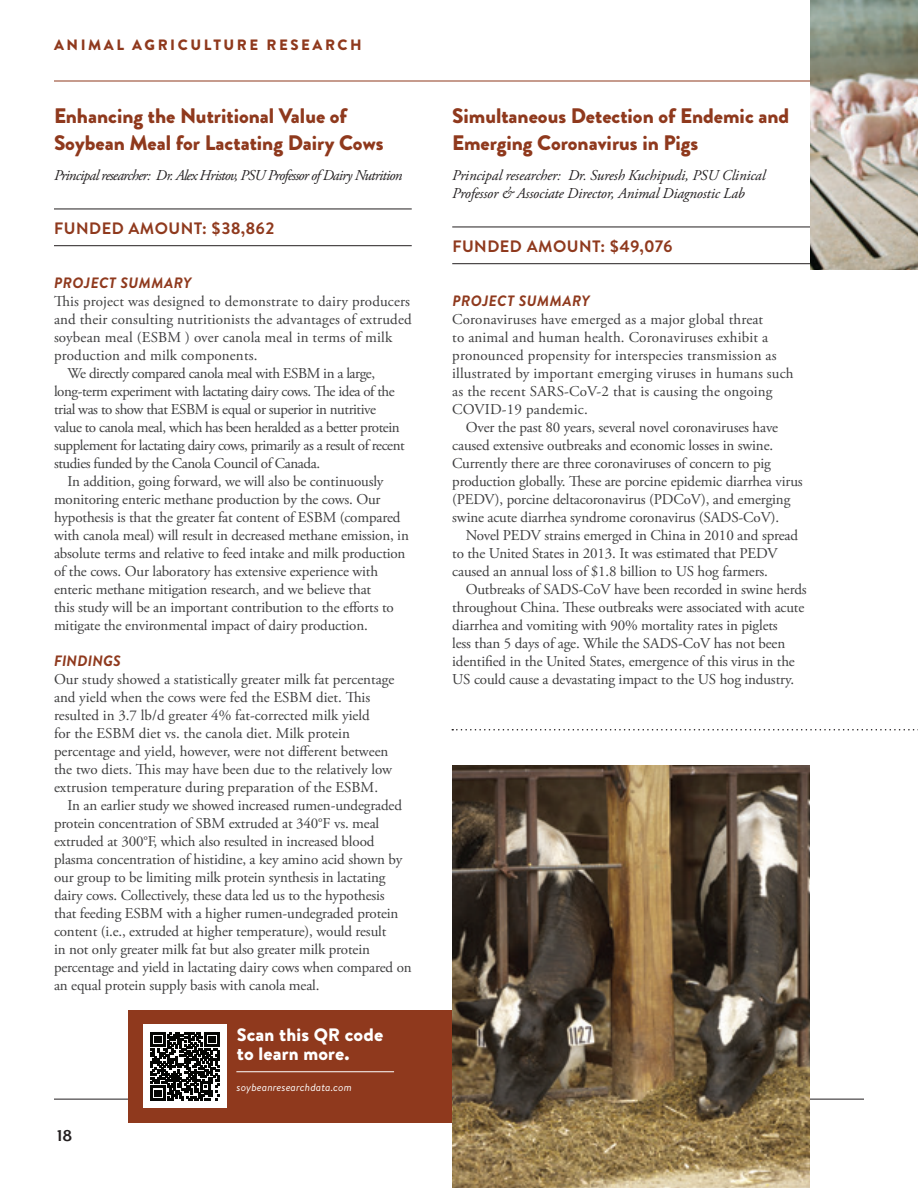
<style>
.page{position:relative;width:918px;height:1188px;background:#fff}
.page>*{position:absolute;margin:0;border:0;box-sizing:border-box;transform-origin:0 0}
.t1{font:900 21px/27px "Brandon Grotesque";color:#8f391d}
.t2{font:900 18px/19.5px "Brandon Text";letter-spacing:.01em;color:#fff}
.t3{font:700 18px "Mr Eaves XL Mod OT";color:#231f20}
.t4{font:700 16.5px "Brandon Text";letter-spacing:.03em;color:#8f391d}
.t5{font:15px/18px "Adobe Garamond Pro";letter-spacing:-.01em;color:#3e3e3f}
.t6{font:15px/18px "Adobe Garamond Pro";letter-spacing:.01em;color:#3e3e3f}
.t7{font:15px/18px "Adobe Garamond Pro";letter-spacing:-.03em;color:#3e3e3f}
.t8{font:italic 15px/18px "Adobe Garamond Pro";letter-spacing:-.01em;color:#231f20}
.t9{font:italic 15px "Adobe Garamond Pro";letter-spacing:-.05em;color:#231f20}
.t10{font:900 15px "Brandon Grotesque";letter-spacing:.17em;color:#8f391d}
.t11{font:italic 700 15px "Brandon Text";letter-spacing:.02em;color:#8f391d}
.t12{font:italic 10.5px "Brandon Text";letter-spacing:.01em;color:#fff}
.s1{font-family:"Brandon Text";font-weight:700;font-style:italic;color:#8f391d}
</style>
<div class="page">
<hr style="left:54px;top:1099px;width:810px;height:1px;background:#231f20">
<hr style="left:54px;top:245px;width:358px;height:1px;background:#231f20">
<hr style="left:54px;top:209px;width:358px;height:1px;background:#231f20">
<hr style="left:452px;top:263px;width:358px;height:1px;background:#231f20">
<hr style="left:452px;top:227px;width:358px;height:1px;background:#231f20">
<svg style="left:452px;top:729px;width:466px;height:1px"></svg>
<hr style="left:54px;top:81px;width:756px;height:1px;background:#8f391d">
<img style="left:810px;top:0;width:108px;height:270px">
<div style="left:129px;top:1010px;width:384px;height:113px;background:#8f391d"></div>
<hr style="left:236px;top:1071px;width:158px;height:1px;background:#fff">
<img style="left:452px;top:765px;width:358px;height:423px">
<div style="left:144px;top:1025px;width:83px;height:83px;background:#fff"></div>
<svg style="left:150px;top:1032px;width:70px;height:69px"></svg>
<p class="t10" style="left:54px;top:34px;width:309px">ANIMAL AGRICULTURE RESEARCH</p>
<p class="t1" style="left:54px;top:102px;width:331px">Enhancing the Nutritional Value of<br>Soybean Meal for Lactating Dairy Cows</p>
<p class="t9" style="left:54px;top:166px;width:350px">Principal researcher: Dr. Alex Hristov, PSU Professor of Dairy Nutrition</p>
<p class="t4" style="left:54px;top:217px;width:222px">FUNDED AMOUNT: $38,862</p>
<p class="t6" style="left:54px;top:275px;width:359px"><span class="s1">PROJECT SUMMARY<br></span>This project was designed to demonstrate to dairy producers and their consulting nutritionists the advantages of extruded soybean meal (ESBM ) over canola meal in terms of milk production and milk components.</p>
<p class="t7" style="left:54px;top:365px;width:352px;text-indent:14px">We directly compared canola meal with ESBM in a large, long-term experiment with lactating dairy cows. The idea of the trial was to show that ESBM is equal or superior in nutritive value to canola meal, which has been heralded as a better protein supplement for lactating dairy cows, primarily as a result of recent studies funded by the Canola Council of Canada.</p>
<p class="t5" style="left:54px;top:473px;width:356px;text-indent:14px">In addition, going forward, we will also be continuously monitoring enteric methane production by the cows. Our hypothesis is that the greater fat content of ESBM (compared with canola meal) will result in decreased methane emission, in absolute terms and relative to feed intake and milk production of the cows. Our laboratory has extensive experience with enteric methane mitigation research, and we believe that<br>this study will be an important contribution to the efforts to mitigate the environmental impact of dairy production.</p>
<p class="t11" style="left:54px;top:650px;width:68px">FINDINGS</p>
<p class="t5" style="left:54px;top:671px;width:342px">Our study showed a statistically greater milk fat percentage and yield when the cows were fed the ESBM diet. This resulted in 3.7 lb/d greater 4% fat-corrected milk yield<br>for the ESBM diet vs. the canola diet. Milk protein percentage and yield, however, were not different between the two diets. This may have been due to the relatively low extrusion temperature during preparation of the ESBM.</p>
<p class="t5" style="left:54px;top:797px;width:359px;text-indent:14px">In an earlier study we showed increased rumen-undegraded protein concentration of SBM extruded at 340°F vs. meal extruded at 300°F, which also resulted in increased blood plasma concentration of histidine, a key amino acid shown by our group to be limiting milk protein synthesis in lactating dairy cows. Collectively, these data led us to the hypothesis<br>that feeding ESBM with a higher rumen-undegraded protein content (i.e., extruded at higher temperature), would result<br>in not only greater milk fat but also greater milk protein percentage and yield in lactating dairy cows when compared on an equal protein supply basis with canola meal.</p>
<p class="t3" style="left:57px;top:1126px;width:17px">18</p>
<p class="t2" style="left:237px;top:1024px;width:148px">Scan this QR code to learn more.</p>
<p class="t12" style="left:237px;top:1080px;width:117px">soybeanresearchdata.com</p>
<p class="t1" style="left:452px;top:102px;width:339px">Simultaneous Detection of Endemic and<br>Emerging Coronavirus in Pigs</p>
<p class="t8" style="left:452px;top:167px;width:315px">Principal researcher: Dr. Suresh Kuchipudi, PSU Clinical<br>Professor &amp; Associate Director, Animal Diagnostic Lab</p>
<p class="t4" style="left:452px;top:235px;width:222px">FUNDED AMOUNT: $49,076</p>
<p class="t11" style="left:452px;top:290px;width:139px">PROJECT SUMMARY</p>
<p class="t6" style="left:452px;top:311px;width:343px">Coronaviruses have emerged as a major global threat<br>to animal and human health. Coronaviruses exhibit a pronounced propensity for interspecies transmission as illustrated by important emerging viruses in humans such as the recent SARS-CoV-2 that is causing the ongoing COVID-19 pandemic.</p>
<p class="t5" style="left:452px;top:419px;width:352px;text-indent:14px">Over the past 80 years, several novel coronaviruses have caused extensive outbreaks and economic losses in swine.<br>Currently there are three coronaviruses of concern to pig production globally. These are porcine epidemic diarrhea virus (PEDV), porcine deltacoronavirus (PDCoV), and emerging swine acute diarrhea syndrome coronavirus (SADS-CoV).</p>
<p class="t5" style="left:452px;top:527px;width:347px;text-indent:14px">Novel PEDV strains emerged in China in 2010 and spread to the United States in 2013. It was estimated that PEDV caused an annual loss of $1.8 billion to US hog farmers.</p>
<p class="t5" style="left:452px;top:581px;width:356px;text-indent:14px">Outbreaks of SADS-CoV have been recorded in swine herds throughout China. These outbreaks were associated with acute diarrhea and vomiting with 90% mortality rates in piglets<br>less than 5 days of age. While the SADS-CoV has not been identified in the United States, emergence of this virus in the US could cause a devastating impact to the US hog industry.</p>
</div>
